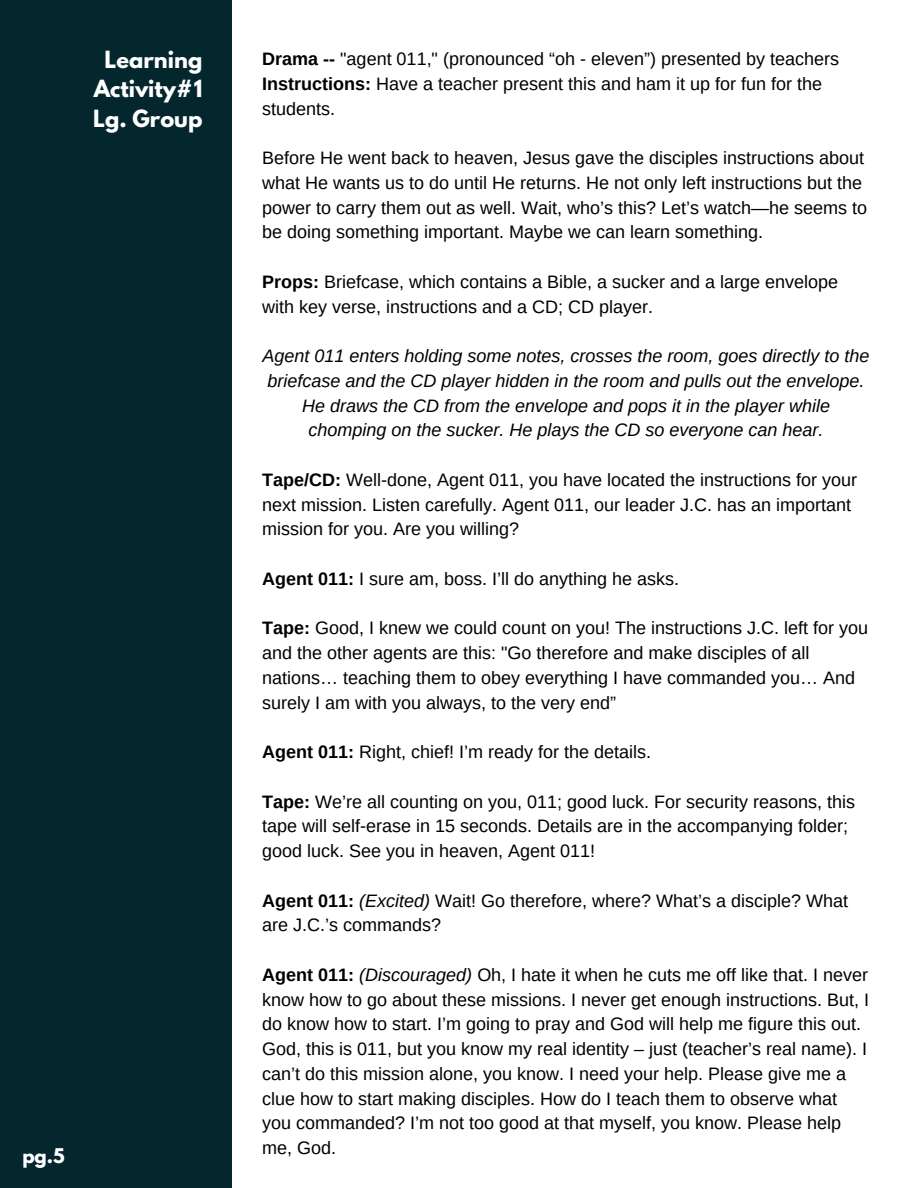
<style>
.page{position:relative;width:918px;height:1188px;background:#fff}
.page>*{position:absolute;margin:0;border:0;box-sizing:border-box;transform-origin:0 0}
.t1{font:700 21px "League Spartan";color:#fff}
.t2{font:18px/24.8px "Arimo";color:#000}
.t3{font:italic 18px/24.8px "Arimo";color:#000;text-align:center}
.t4{font:700 18px "League Spartan";color:#fff}
.s1{font-weight:700}
.s2{font-style:italic}
</style>
<div class="page">
<div style="left:0;top:0;width:232px;height:1188px;background:#03272d"></div>
<p class="t1" style="left:105px;top:49px;width:99px">Learning</p>
<p class="t1" style="left:94px;top:79px;width:110px">Activity#1</p>
<p class="t1" style="left:93px;top:108px;width:111px">Lg. Group</p>
<p class="t4" style="left:22px;top:1146px;width:44px">pg.5</p>
<p class="t2" style="left:262px;top:46px;width:578px"><span class="s1">Drama --</span> "agent 011," (pronounced “oh - eleven”) presented by teachers</p>
<p class="t2" style="left:262px;top:71px;width:561px"><span class="s1">Instructions:</span> Have a teacher present this and ham it up for fun for the students.</p>
<p class="t2" style="left:262px;top:145px;width:606px">Before He went back to heaven, Jesus gave the disciples instructions about what He wants us to do until He returns. He not only left instructions but the power to carry them out as well. Wait, who’s this? Let’s watch—he seems to be doing something important. Maybe we can learn something.</p>
<p class="t2" style="left:262px;top:269px;width:577px"><span class="s1">Props:</span> Briefcase, which contains a Bible, a sucker and a large envelope with key verse, instructions and a CD; CD player.</p>
<p class="t3" style="left:263px;top:343px;width:608px">Agent 011 enters holding some notes, crosses the room, goes directly to the briefcase and the CD player hidden in the room and pulls out the envelope.<br>He draws the CD from the envelope and pops it in the player while chomping on the sucker. He plays the CD so everyone can hear.</p>
<p class="t2" style="left:262px;top:467px;width:596px"><span class="s1">Tape/CD:</span> Well-done, Agent 011, you have located the instructions for your next mission. Listen carefully. Agent 011, our leader J.C. has an important mission for you. Are you willing?</p>
<p class="t2" style="left:262px;top:566px;width:418px"><span class="s1">Agent 011:</span> I sure am, boss. I’ll do anything he asks.</p>
<p class="t2" style="left:262px;top:616px;width:607px"><span class="s1">Tape:</span> Good, I knew we could count on you! The instructions J.C. left for you and the other agents are this: "Go therefore and make disciples of all nations… teaching them to obey everything I have commanded you… And surely I am with you always, to the very end”</p>
<p class="t2" style="left:262px;top:739px;width:390px"><span class="s1">Agent 011:</span> Right, chief! I’m ready for the details.</p>
<p class="t2" style="left:262px;top:789px;width:594px"><span class="s1">Tape:</span> We’re all counting on you, 011; good luck. For security reasons, this tape will self-erase in 15 seconds. Details are in the accompanying folder; good luck. See you in heaven, Agent 011!</p>
<p class="t2" style="left:262px;top:888px;width:587px"><span class="s1">Agent 011:</span> <span class="s2">(Excited)</span> Wait! Go therefore, where? What’s a disciple? What are J.C.’s commands?</p>
<p class="t2" style="left:262px;top:962px;width:608px"><span class="s1">Agent 011:</span> <span class="s2">(Discouraged)</span> Oh, I hate it when he cuts me off like that. I never know how to go about these missions. I never get enough instructions. But, I do know how to start. I’m going to pray and God will help me figure this out.<br>God, this is 011, but you know my real identity – just (teacher’s real name). I can’t do this mission alone, you know. I need your help. Please give me a clue how to start making disciples. How do I teach them to observe what you commanded? I’m not too good at that myself, you know. Please help me, God.</p>
</div>
